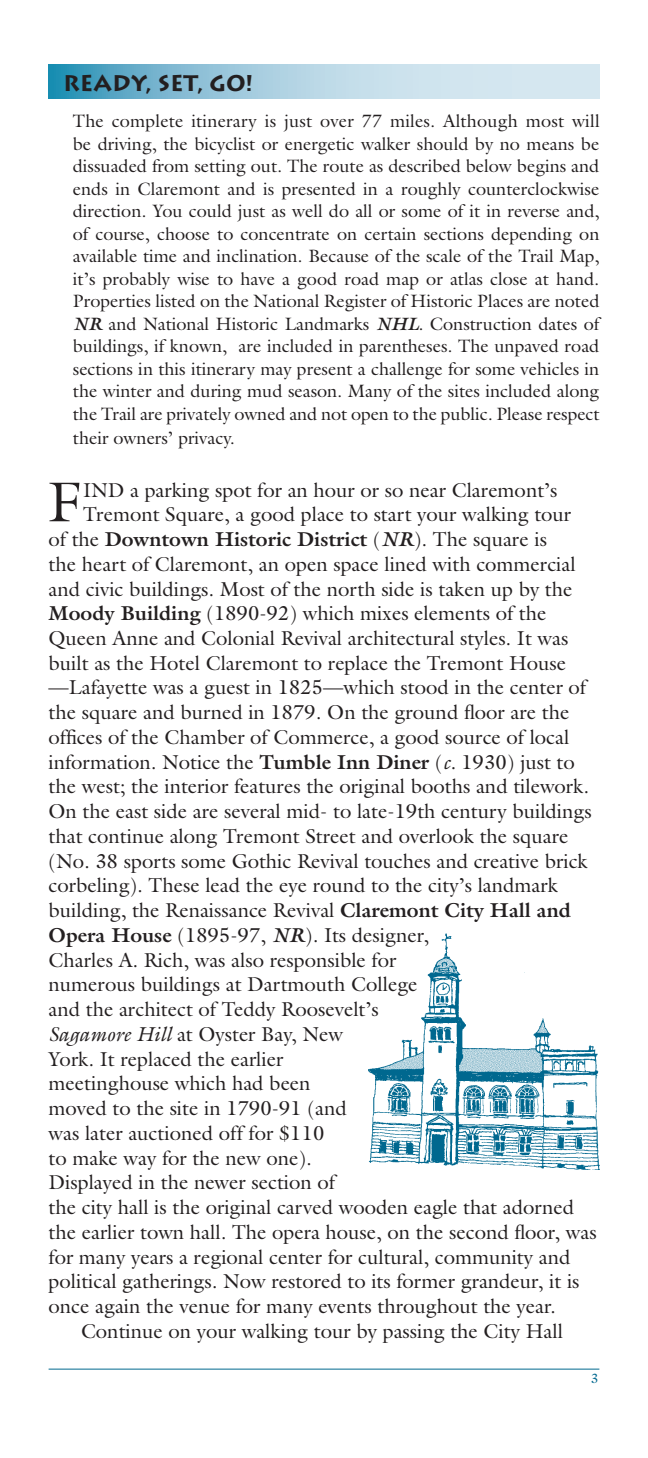
<style>
.page{position:relative;width:648px;height:1458px;background:#fff}
.page>*{position:absolute;margin:0;border:0;box-sizing:border-box;transform-origin:0 0}
.t1{font:56.7px "Galliard";color:#231f20}
.t2{font:700 22.5px "Lithos";color:#231f20}
.t3{font:20.25px "Galliard";color:#231f20}
.t4{font:700 20.25px "Galliard";color:#231f20}
.t5{font:18px/22.5px "Galliard";color:#231f20;text-align:justify}
.t6{font:13.5px "Galliard";color:#00688f}
.s1{font-weight:700;font-style:italic}
.s2{font-weight:400}
.s3{font-style:italic}
.s4{font-weight:700}
</style>
<div class="page">
<hr style="left:49px;top:1369px;width:550px;height:1px;background:#00688f">
<img style="left:368px;top:934px;width:231px;height:236px">
<svg style="left:49px;top:65px;width:550px;height:34px;background:#a5cedf"></svg>
<p class="t2" style="left:63px;top:70px;width:191px">READY, SET, GO!</p>
<p class="t5" style="left:73px;top:110px;width:528px">The complete itinerary is just over 77 miles. Although most will be driving, the bicyclist or energetic walker should by no means be dissuaded from setting out. The route as described below begins and ends in Claremont and is presented in a roughly counterclockwise direction. You could just as well do all or some of it in reverse and, of course, choose to concentrate on certain sections depending on available time and inclination. Because of the scale of the Trail Map, it’s probably wise to have a good road map or atlas close at hand.<br>Properties listed on the National Register of Historic Places are noted <span class="s1">NR</span> and National Historic Landmarks <span class="s1">NHL</span>. Construction dates of buildings, if known, are included in parentheses. The unpaved road sections in this itinerary may present a challenge for some vehicles in the winter and during mud season. Many of the sites included along the Trail are privately owned and not open to the public. Please respect</p>
<p class="t5" style="left:73px;top:427px;width:164px">their owners’ privacy.</p>
<h1 class="t1" style="left:49px;top:466px;width:34px">F</h1>
<p class="t3" style="left:83px;top:477px;width:476px">IND a parking spot for an hour or so near Claremont’s</p>
<p class="t3" style="left:83px;top:502px;width:490px">Tremont Square, a good place to start your walking tour</p>
<p class="t4" style="left:49px;top:526px;width:500px"><span class="s2">of the</span> Downtown Historic District <span class="s2">(</span><span class="s3">NR</span><span class="s2">). The square is</span></p>
<p class="t3" style="left:49px;top:551px;width:529px">the heart of Claremont, an open space lined with commercial</p>
<p class="t3" style="left:49px;top:576px;width:525px">and civic buildings. Most of the north side is taken up by the</p>
<p class="t3" style="left:49px;top:600px;width:499px"><span class="s4">Moody Building</span> (1890-92) which mixes elements of the</p>
<p class="t3" style="left:49px;top:625px;width:521px">Queen Anne and Colonial Revival architectural styles. It was</p>
<p class="t3" style="left:49px;top:650px;width:519px">built as the Hotel Claremont to replace the Tremont House</p>
<p class="t3" style="left:49px;top:675px;width:539px">—Lafayette was a guest in 1825—which stood in the center of</p>
<p class="t3" style="left:49px;top:699px;width:522px">the square and burned in 1879. On the ground floor are the</p>
<p class="t3" style="left:49px;top:724px;width:522px">offices of the Chamber of Commerce, a good source of local</p>
<p class="t3" style="left:49px;top:749px;width:528px">information. Notice the <span class="s4">Tumble Inn Diner</span> (<span class="s3">c.</span> 1930) just to</p>
<p class="t3" style="left:49px;top:774px;width:542px">the west; the interior features the original booths and tilework.</p>
<p class="t3" style="left:49px;top:798px;width:545px">On the east side are several mid- to late-19th century buildings</p>
<p class="t3" style="left:49px;top:823px;width:521px">that continue along Tremont Street and overlook the square</p>
<p class="t3" style="left:49px;top:848px;width:541px">(No. 38 sports some Gothic Revival touches and creative brick</p>
<p class="t3" style="left:49px;top:873px;width:511px">corbeling). These lead the eye round to the city’s landmark</p>
<p class="t3" style="left:49px;top:897px;width:524px">building, the Renaissance Revival <span class="s4">Claremont City Hall and</span></p>
<p class="t3" style="left:49px;top:922px;width:382px"><span class="s4">Opera House</span> (1895-97, <span class="s1">NR</span>). Its designer,</p>
<p class="t3" style="left:49px;top:947px;width:349px">Charles A. Rich, was also responsible for</p>
<p class="t3" style="left:49px;top:972px;width:371px">numerous buildings at Dartmouth College</p>
<p class="t3" style="left:49px;top:996px;width:332px">and the architect of Teddy Roosevelt’s</p>
<p class="t3" style="left:49px;top:1021px;width:296px"><span class="s3">Sagamore Hill</span> at Oyster Bay, New</p>
<p class="t3" style="left:49px;top:1046px;width:236px">York. It replaced the earlier</p>
<p class="t3" style="left:49px;top:1071px;width:264px">meetinghouse which had been</p>
<p class="t3" style="left:49px;top:1095px;width:300px">moved to the site in 1790-91 (and</p>
<p class="t3" style="left:49px;top:1120px;width:277px">was later auctioned off for $110</p>
<p class="t3" style="left:49px;top:1145px;width:265px">to make way for the new one).</p>
<p class="t3" style="left:49px;top:1170px;width:288px">Displayed in the newer section of</p>
<p class="t3" style="left:49px;top:1194px;width:527px">the city hall is the original carved wooden eagle that adorned</p>
<p class="t3" style="left:49px;top:1219px;width:550px">the earlier town hall. The opera house, on the second floor, was</p>
<p class="t3" style="left:49px;top:1244px;width:523px">for many years a regional center for cultural, community and</p>
<p class="t3" style="left:49px;top:1269px;width:532px">political gatherings. Now restored to its former grandeur, it is</p>
<p class="t3" style="left:49px;top:1293px;width:509px">once again the venue for many events throughout the year.</p>
<p class="t3" style="left:81px;top:1318px;width:483px">Continue on your walking tour by passing the City Hall</p>
<p class="t6" style="left:591px;top:1370px;width:9px">3</p>
</div>
